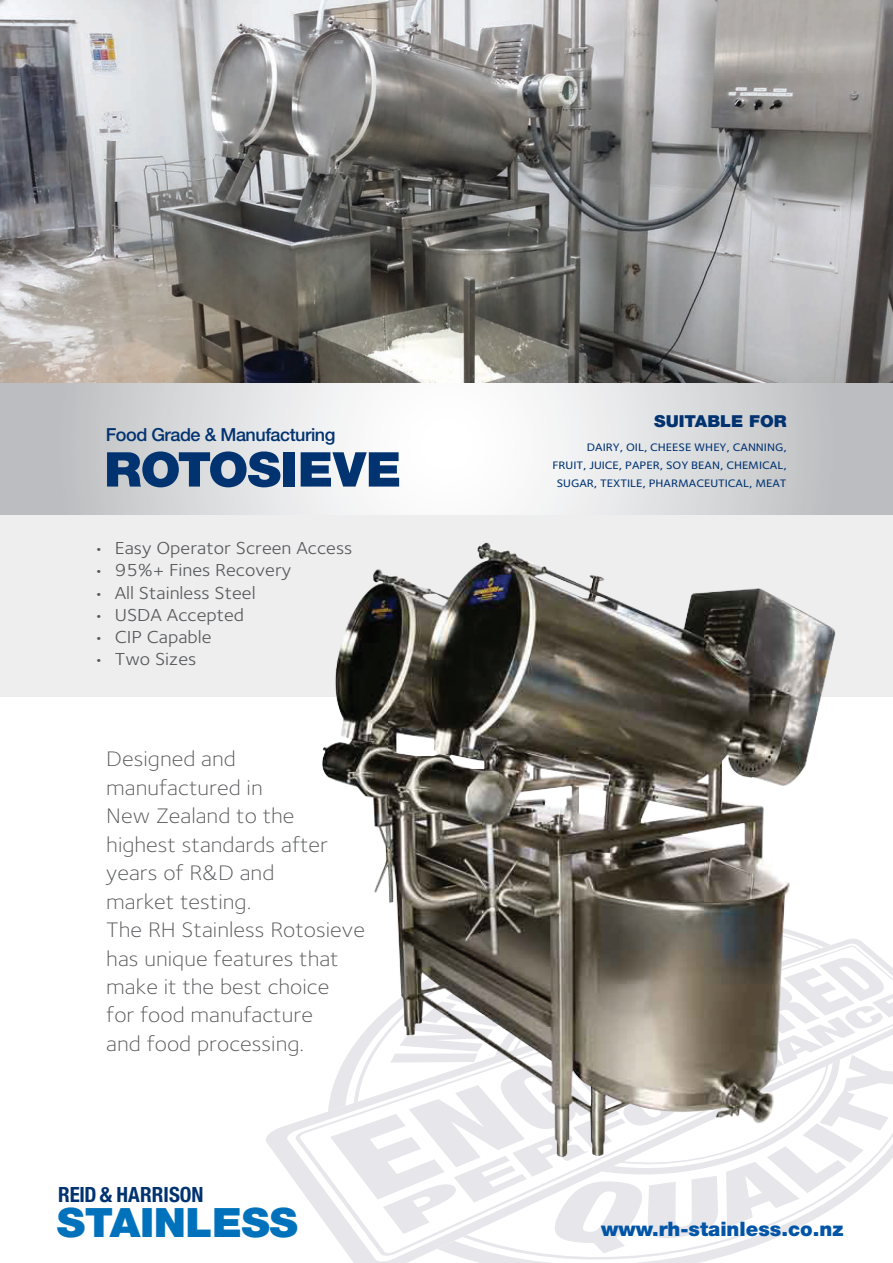
<style>
.page{position:relative;width:893px;height:1263px;background:#fff}
.page>*{position:absolute;margin:0;border:0;box-sizing:border-box;transform-origin:0 0}
.t1{font:900 48px "Helvetica Neue";letter-spacing:-.01em;color:#013371;scale:1.05 1}
.t2{font:900 40.5px "Helvetica Neue";letter-spacing:-.01em;color:#0072bc;scale:1.05 1}
.t3{font:300 21.75px/28.5px "Foundry Sterling";color:#57585a;scale:1.1 1}
.t4{font:700 condensed 21px "Helvetica Neue";color:#013371}
.t5{font:900 19.95px "Helvetica Neue";color:#0154a6}
.t6{font:18px "Foundry Sterling";color:#57585a;scale:1.1 1}
.t7{font:500 18px "Helvetica Neue";letter-spacing:-.025em;color:#013371}
.t8{font:900 16.5px "Helvetica Neue";color:#013371;scale:1.05 1}
.t9{font:500 11.25px/18px "Foundry Sterling";color:#013371;text-align:right;scale:1.1 1}
</style>
<div class="page">
<svg style="left:349px;top:1256px;width:374px;height:7px"></svg>
<svg style="left:330px;top:1202px;width:512px;height:51px"></svg>
<div style="left:0;top:514px;width:893px;height:183px;background:#eeeeef"></div>
<svg style="left:0;top:383px;width:893px;height:131px"></svg>
<img style="left:0;top:0;width:893px;height:383px">
<img style="left:266px;top:542px;width:627px;height:660px">
<p class="t7" style="left:106px;top:424px;width:231px">Food Grade &amp; Manufacturing</p>
<h1 class="t1" style="left:104px;top:441px;width:285px">ROTOSIEVE</h1>
<p class="t6" style="left:94px;top:537px;width:237px">• Easy Operator Screen Access</p>
<p class="t6" style="left:94px;top:560px;width:181px">• 95%+ Fines Recovery</p>
<p class="t6" style="left:94px;top:582px;width:149px">• All Stainless Steel</p>
<p class="t6" style="left:94px;top:604px;width:138px">• USDA Accepted</p>
<p class="t6" style="left:94px;top:627px;width:109px">• CIP Capable</p>
<p class="t6" style="left:94px;top:649px;width:95px">• Two Sizes</p>
<p class="t3" style="left:106px;top:744px;width:237px">Designed and manufactured in<br>New Zealand to the highest standards after years of R&amp;D and<br>market testing.<br>The RH Stainless Rotosieve has unique features that make it the best choice<br>for food manufacture<br>and food processing.</p>
<p class="t4" style="left:58px;top:1182px;width:147px">REID &amp; HARRISON</p>
<h2 class="t2" style="left:57px;top:1198px;width:231px">STAINLESS</h2>
<p class="t8" style="left:654px;top:412px;width:128px">SUITABLE FOR</p>
<p class="t9" style="left:553px;top:438px;width:214px">DAIRY, OIL, CHEESE WHEY, CANNING,<br>FRUIT, JUICE, PAPER, SOY BEAN, CHEMICAL,</p>
<p class="t9" style="left:557px;top:474px;width:210px">SUGAR, TEXTILE, PHARMACEUTICAL, MEAT</p>
<p class="t5" style="left:601px;top:1217px;width:244px">www.rh-stainless.co.nz</p>
</div>
